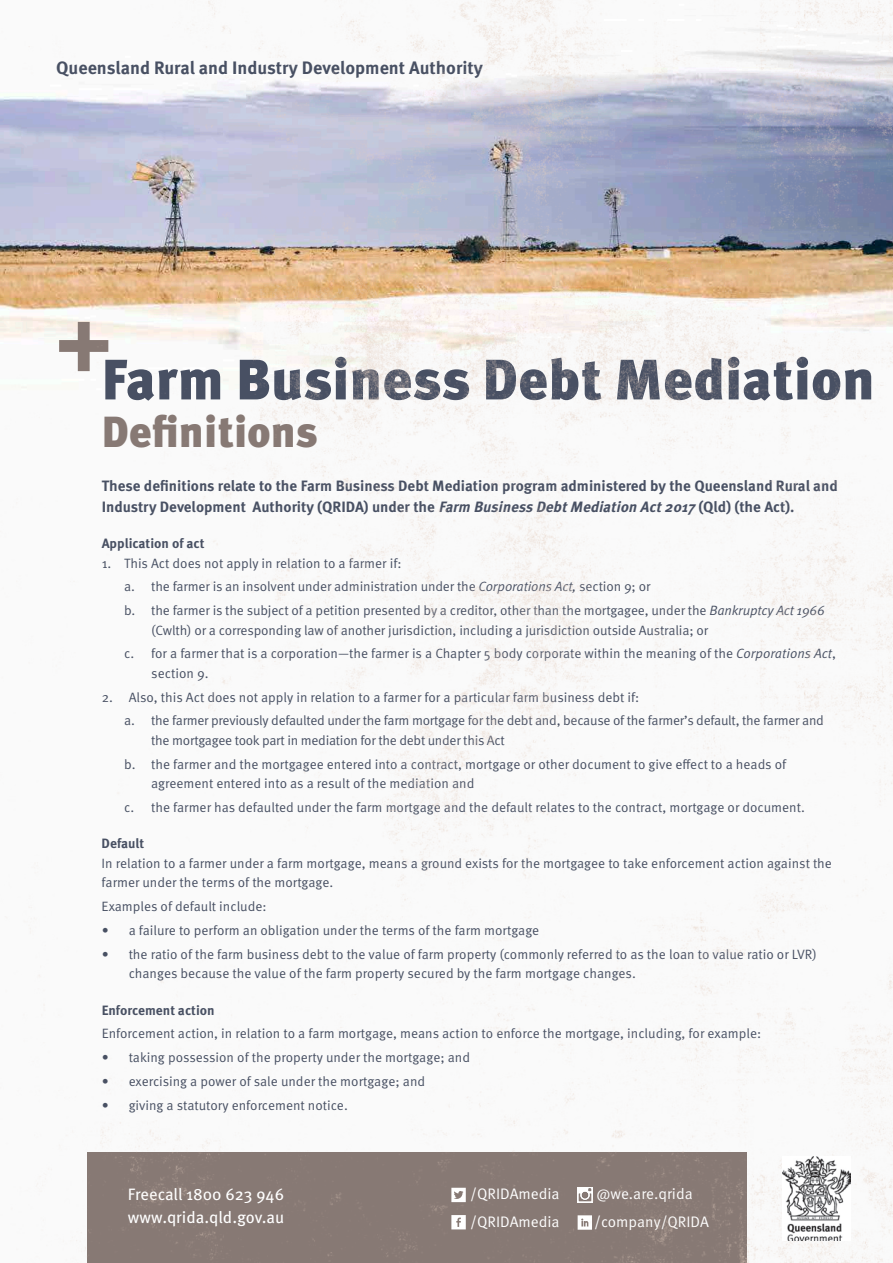
<style>
.page{position:relative;width:893px;height:1263px;background:#fff}
.page>*{position:absolute;margin:0;border:0;box-sizing:border-box;transform-origin:0 0}
.t1{font:900 56.85px "Meta OT";color:#485063}
.t2{font:900 43.5px "Meta OT";color:#877974}
.t3{font:700 18px "Meta OT";color:#485063}
.t4{font:16.5px/22.5px "Meta OT";color:#fff}
.t5{font:15.3px "Meta OT Norm";color:#fff}
.t6{font:700 15px/21px "Meta OT";color:#485063}
.t7{font:13.5px/23.7px "Meta OT Norm";color:#485063}
.t8{font:13.5px/23.7px "Meta OT Norm";letter-spacing:-.02em;color:#485063}
.t9{font:700 13.5px "Meta OT";color:#485063}
.s1{font-style:italic}
.s2{font-family:"Meta OT Norm Ita"}
</style>
<div class="page">
<img style="left:0;top:0;width:893px;height:1263px">
<div style="left:88px;top:1152px;width:659px;height:111px;background:#877974"></div>
<svg style="left:59px;top:322px;width:49px;height:49px"></svg>
<svg style="left:451px;top:1188px;width:15px;height:14px"></svg>
<svg style="left:451px;top:1215px;width:15px;height:14px"></svg>
<svg style="left:578px;top:1215px;width:14px;height:15px"></svg>
<img style="left:578px;top:1188px;width:14px;height:14px">
<img style="left:782px;top:1156px;width:68px;height:85px">
<h3 class="t3" style="left:56px;top:56px;width:428px">Queensland Rural and Industry Development Authority</h3>
<h1 class="t1" style="left:102px;top:345px;width:775px">Farm Business Debt Mediation</h1>
<h2 class="t2" style="left:102px;top:406px;width:218px">Definitions</h2>
<p class="t6" style="left:102px;top:476px;width:738px">These definitions relate to the Farm Business Debt Mediation program administered by the Queensland Rural and<br>Industry Development Authority (QRIDA) under the <span class="s1">Farm BusinessDebtMediation Act2017</span>(Qld) (the Act).</p>
<p class="t9" style="left:102px;top:535px;width:104px">Application of act</p>
<p class="t7" style="left:124px;top:551px;width:702px;text-indent:-22px">1. This Act does not apply in relation to a farmer if:<br>a. the farmer is an insolvent under administration under the <span class="s2">Corporations Act,</span> section 9; or<br>b. the farmer is the subject of a petition presented by a creditor, other than the mortgagee, under the <span class="s2">Bankruptcy Act 1966</span></p>
<p class="t7" style="left:124px;top:618px;width:713px;text-indent:27px">(Cwlth) or a corresponding law of another jurisdiction, including a jurisdiction outside Australia; or<br>c. for a farmer that is a corporation—the farmer is a Chapter 5 body corporate within the meaning of the <span class="s2">Corporations Act</span>,</p>
<p class="t7" style="left:151px;top:661px;width:59px">section 9.</p>
<p class="t8" style="left:124px;top:685px;width:701px;text-indent:-22px">2. Also, this Act does not apply in relation to a farmer for a particular farm business debt if:<br>a. the farmer previously defaulted under the farm mortgage for the debt and, because of the farmer’s default, the farmer and</p>
<p class="t7" style="left:124px;top:728px;width:664px;text-indent:27px">the mortgagee took part in mediation for the debt under this Act<br>b. the farmer and the mortgagee entered into a contract, mortgage or other document to give effect to a heads of</p>
<p class="t7" style="left:124px;top:772px;width:682px;text-indent:27px">agreement entered into as a result of the mediation and<br>c. the farmer has defaulted under the farm mortgage and the default relates to the contract, mortgage or document.</p>
<p class="t9" style="left:102px;top:835px;width:44px">Default</p>
<p class="t7" style="left:102px;top:854px;width:732px;line-height:19.5px">In relation to a farmer under a farm mortgage, means a ground exists for the mortgagee to take enforcement action against the farmer under the terms of the mortgage.</p>
<p class="t7" style="left:102px;top:895px;width:167px">Examples of default include:</p>
<p class="t7" style="left:102px;top:918px;width:439px">• a failure to perform an obligation under the terms of the farm mortgage</p>
<p class="t7" style="left:129px;top:944px;width:689px;line-height:19.5px;text-indent:-27px">• the ratio of the farm business debt to the value of farm property (commonly referred to as the loan to value ratio or LVR) changes because the value of the farm property secured by the farm mortgage changes.</p>
<p class="t9" style="left:102px;top:1001px;width:115px">Enforcement action</p>
<p class="t7" style="left:102px;top:1022px;width:661px">Enforcement action, in relation to a farm mortgage, means action to enforce the mortgage, including, for example:</p>
<p class="t7" style="left:102px;top:1046px;width:370px">• taking possession of the property under the mortgage; and</p>
<p class="t7" style="left:102px;top:1069px;width:325px">• exercising a power of sale under the mortgage; and</p>
<p class="t7" style="left:102px;top:1093px;width:248px">• giving a statutory enforcement notice.</p>
<p class="t4" style="left:128px;top:1183px;width:158px">Freecall 1800 623 946 www.qrida.qld.gov.au</p>
<p class="t5" style="left:470px;top:1185px;width:91px">/QRIDAmedia</p>
<p class="t5" style="left:596px;top:1185px;width:98px">@we.are.qrida</p>
<p class="t5" style="left:470px;top:1212px;width:91px">/QRIDAmedia</p>
<p class="t5" style="left:594px;top:1212px;width:116px">/company/QRIDA</p>
</div>
